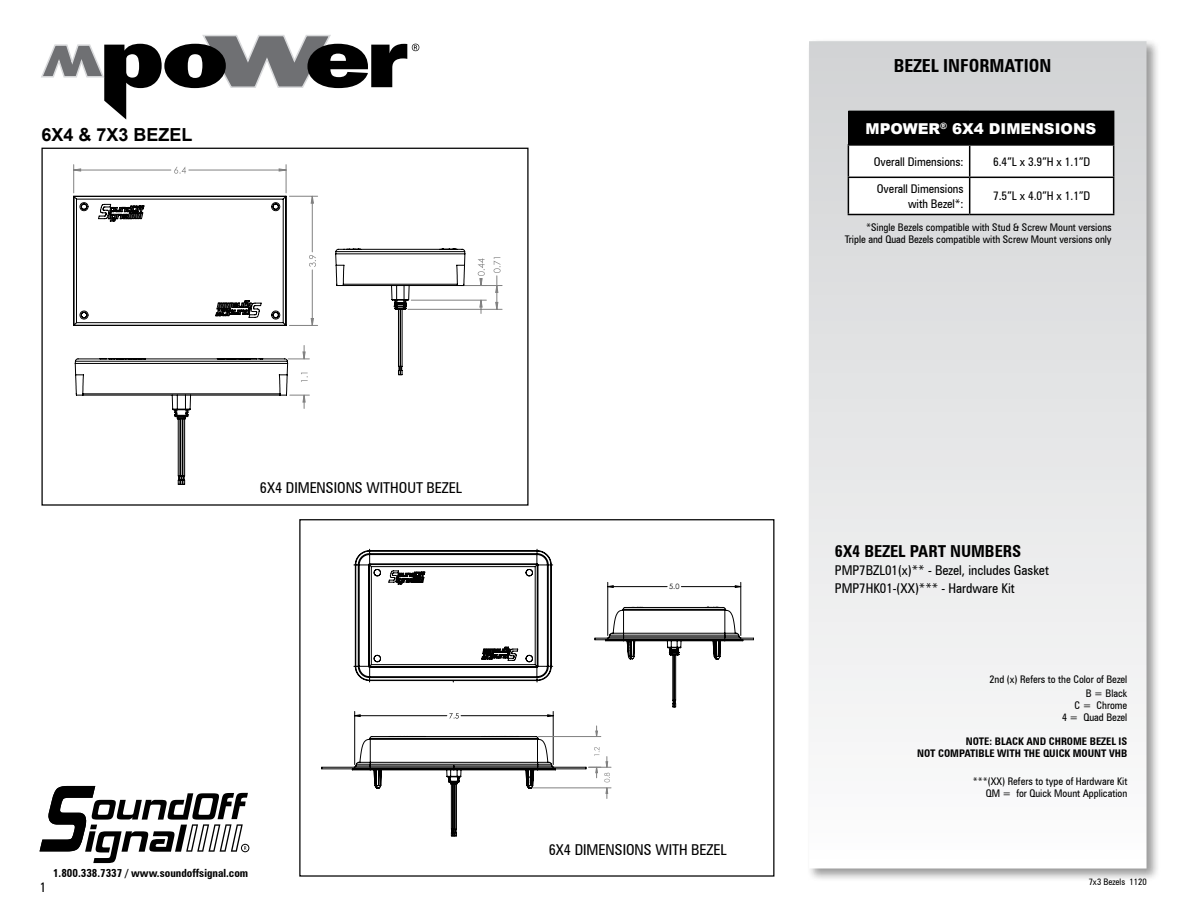
<style>
.page{position:relative;width:1188px;height:918px;background:#fff}
.page>*{position:absolute;margin:0;border:0;box-sizing:border-box;transform-origin:0 0}
.t1{font:700 condensed 18px "Zurich BT";color:#000}
.t2{font:700 18px "Arial";color:#000}
.t3{font:700 condensed 16.5px "Zurich BT";color:#000}
.t4{font:condensed 15px "Zurich BT";color:#000}
.t5{font:900 15px "Arial";color:#fff}
.t6{font:condensed 13.5px/18px "Zurich BT";color:#000101}
.t7{font:condensed 13.5px "Zurich BT";color:#000}
.t8{font:condensed 12px/14.4px "Zurich BT";color:#000;text-align:right}
.t9{font:700 condensed 11.25px "Zurich BT";color:#000}
.t10{font:condensed 10.5px/12px "Zurich BT";color:#000;text-align:right}
.t11{font:700 condensed 10.5px/12px "Zurich BT";color:#000;text-align:right}
.t12{font:condensed 9px "Zurich BT";color:#000}
.t13{font:7.35px "Century Gothic";color:#010101}
</style>
<div class="page">
<div style="left:241px;top:844px;width:8px;height:8px;border:1px solid #000;border-radius:50%"></div>
<svg style="left:40px;top:786px;width:208px;height:77px"></svg>
<svg style="left:41px;top:35px;width:378px;height:85px"></svg>
<div style="left:806px;top:38px;width:354px;height:844px;background:#000;opacity:.4"></div>
<div style="left:809px;top:41px;width:338px;height:828px;background:linear-gradient(to bottom,#d0d2d3,#fdfdfd)"></div>
<hr style="left:461px;top:285px;width:41px;height:1px;background:#818181">
<hr style="left:408px;top:309px;width:94px;height:1px;background:#818181">
<svg style="left:73px;top:165px;width:245px;height:161px"></svg>
<svg style="left:74px;top:345px;width:235px;height:140px"></svg>
<svg style="left:335px;top:248px;width:166px;height:128px"></svg>
<svg style="left:449px;top:717px;width:10px;height:2px"></svg>
<hr style="left:354px;top:711px;width:1px;height:54px;background:#010101">
<hr style="left:553px;top:711px;width:1px;height:54px;background:#010101">
<hr style="left:607px;top:582px;width:1px;height:54px;background:#010101">
<hr style="left:740px;top:582px;width:1px;height:54px;background:#010101">
<svg style="left:355px;top:586px;width:386px;height:131px"></svg>
<svg style="left:353px;top:548px;width:200px;height:135px"></svg>
<svg style="left:321px;top:726px;width:290px;height:111px"></svg>
<svg style="left:594px;top:607px;width:160px;height:101px"></svg>
<div style="left:848px;top:111px;width:266px;height:34px;background:#000"></div>
<svg style="left:849px;top:146px;width:264px;height:68px"></svg>
<hr style="left:969px;top:146px;width:1px;height:31px;background:#000">
<hr style="left:1113px;top:146px;width:1px;height:31px;background:#000">
<hr style="left:969px;top:178px;width:1px;height:36px;background:#000">
<hr style="left:1113px;top:178px;width:1px;height:36px;background:#000">
<hr style="left:848px;top:144px;width:122px;height:2px;background:#000">
<hr style="left:970px;top:144px;width:144px;height:2px;background:#000">
<hr style="left:848px;top:177px;width:122px;height:1px;background:#000">
<hr style="left:970px;top:177px;width:144px;height:1px;background:#000">
<hr style="left:848px;top:214px;width:122px;height:1px;background:#000">
<hr style="left:970px;top:214px;width:144px;height:1px;background:#000">
<hr style="left:848px;top:146px;width:1px;height:31px;background:#000">
<hr style="left:848px;top:178px;width:1px;height:36px;background:#000">
<div style="left:260px;top:482px;width:217px;height:16px;background:#fff"></div>
<h1 class="t2" style="left:41px;top:122px;width:153px">6X4 &amp; 7X3 BEZEL</h1>
<h3 class="t4" style="left:260px;top:479px;width:204px">6X4 DIMENSIONS WITHOUT BEZEL</h3>
<p class="t13" style="left:669px;top:582px;width:12px">5.0</p>
<p class="t7" style="left:40px;top:879px;width:8px">1</p>
<p class="t9" style="left:53px;top:866px;width:197px">1.800.338.7337 / www.soundoffsignal.com</p>
<h3 class="t4" style="left:549px;top:841px;width:179px">6X4 DIMENSIONS WITH BEZEL</h3>
<h1 class="t1" style="left:894px;top:55px;width:159px">BEZEL INFORMATION</h1>
<h3 class="t5" style="left:866px;top:117px;width:232px">MPOWER<sup>®</sup> 6X4 DIMENSIONS</h3>
<p class="t8" style="left:874px;top:154px;width:91px">Overall Dimensions:</p>
<p class="t8" style="left:993px;top:154px;width:99px">6.4”L x 3.9”H x 1.1”D</p>
<p class="t8" style="left:877px;top:182px;width:88px">Overall Dimensions with Bezel*:</p>
<p class="t8" style="left:993px;top:189px;width:99px">7.5”L x 4.0”H x 1.1”D</p>
<p class="t10" style="left:845px;top:221px;width:269px">*Single Bezels compatible with Stud &amp; Screw Mount versions<br>Triple and Quad Bezels compatible with Screw Mount versions only</p>
<h2 class="t3" style="left:835px;top:541px;width:188px">6X4 BEZEL PART NUMBERS</h2>
<p class="t6" style="left:835px;top:561px;width:215px">PMP7BZL01(x)** - Bezel, includes Gasket<br>PMP7HK01-(XX)*** - Hardware Kit</p>
<p class="t10" style="left:990px;top:672px;width:139px;line-height:13.5px">2nd (x) Refers to the Color of Bezel<br>B = Black</p>
<p class="t10" style="left:1062px;top:699px;width:67px">C = Chrome<br>4 = Quad Bezel</p>
<p class="t11" style="left:917px;top:735px;width:212px">NOTE: BLACK AND CHROME BEZEL IS<br>NOT COMPATIBLE WITH THE QUICK MOUNT VHB</p>
<p class="t10" style="left:973px;top:775px;width:156px">***(XX) Refers to type of Hardware Kit<br>QM = for Quick Mount Application</p>
<p class="t12" style="left:1089px;top:876px;width:60px">7x3 Bezels 1120</p>
</div>
